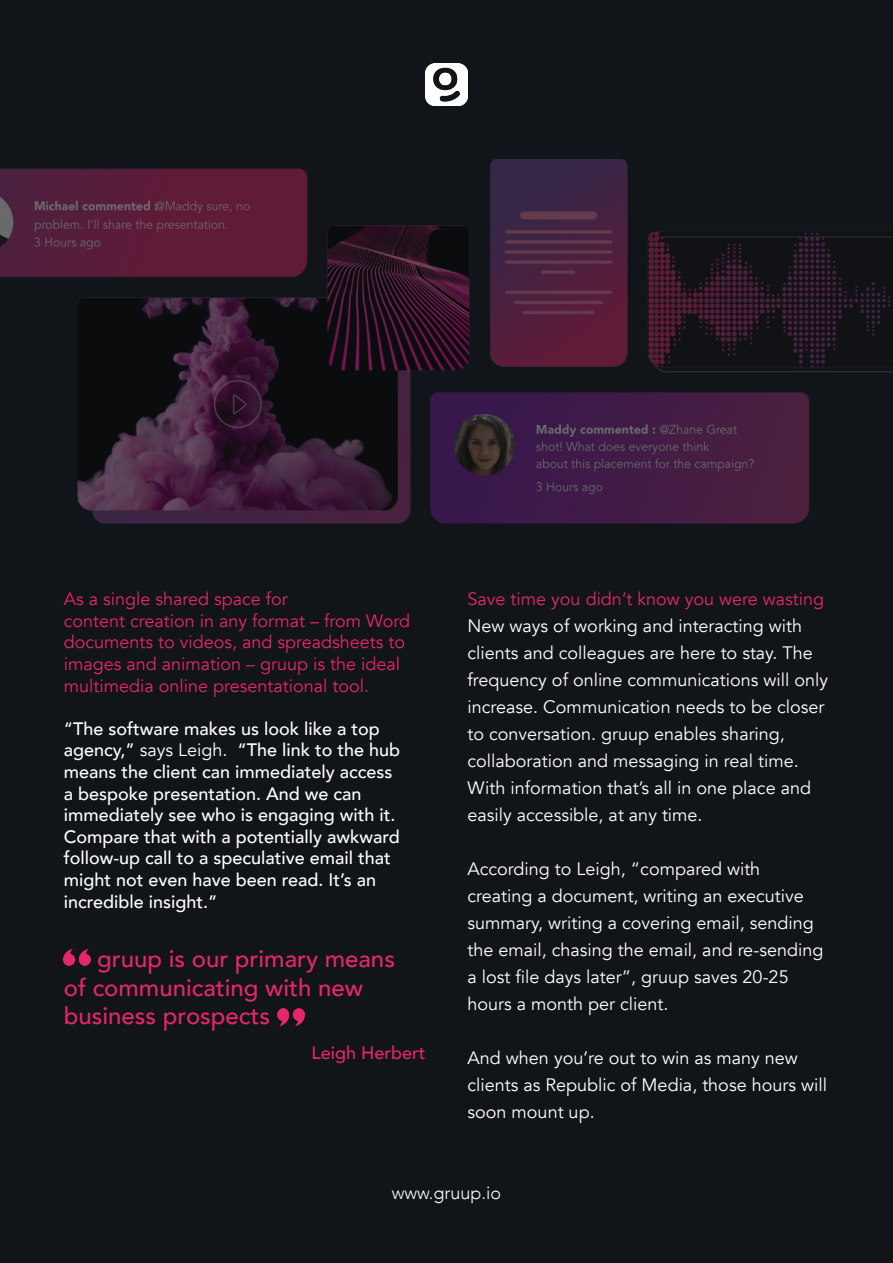
<style>
.page{position:relative;width:893px;height:1263px;background:#111418}
.page>*{position:absolute;margin:0;border:0;box-sizing:border-box;transform-origin:0 0}
.t1{font:500 24px/28.8px "Avenir";color:#e4276b}
.t2{font:18px/27px "Avenir";color:#fff}
.t3{font:500 18px/21.6px "Avenir";color:#fff}
.t4{font:18px/21.6px "Avenir";color:#e4276b}
.t5{font:500 18px "Avenir";color:#e4276b}
.t6{font:300 18px "Avenir";color:#fff}
.s1{font-weight:400}
</style>
<div class="page">
<img style="left:64px;top:950px;width:26px;height:16px">
<img style="left:278px;top:1009px;width:26px;height:16px">
<img style="left:0;top:160px;width:893px;height:364px">
<img style="left:425px;top:64px;width:42px;height:42px">
<p class="t4" style="left:64px;top:588px;width:348px">As a single shared space for<br>content creation in any format – from Word documents to videos, and spreadsheets to images and animation – gruup is the ideal multimedia online presentational tool.</p>
<p class="t3" style="left:64px;top:717px;width:338px">“The software makes us look like a top agency,” <span class="s1">says Leigh.</span> “The link to the hub means the client can immediately access a bespoke presentation. And we can immediately see who is engaging with it.<br>Compare that with a potentially awkward follow-up call to a speculative email that might not even have been read. It’s an incredible insight.”</p>
<p class="t1" style="left:64px;top:943px;width:333px;text-indent:33px">gruup is our primary means of communicating with new business prospects</p>
<p class="t5" style="left:311px;top:1037px;width:116px">Leigh Herbert</p>
<p class="t4" style="left:468px;top:588px;width:358px">Save time you didn’t know you were wasting</p>
<p class="t2" style="left:468px;top:613px;width:362px">New ways of working and interacting with clients and colleagues are here to stay. The frequency of online communications will only increase. Communication needs to be closer</p>
<p class="t2" style="left:468px;top:721px;width:345px">to conversation. gruup enables sharing, collaboration and messaging in real time.<br>With information that’s all in one place and easily accessible, at any time.</p>
<p class="t2" style="left:468px;top:856px;width:357px">According to Leigh, “compared with creating a document, writing an executive summary, writing a covering email, sending the email, chasing the email, and re-sending a lost file days later”, gruup saves 20-25 hours a month per client.</p>
<p class="t2" style="left:468px;top:1045px;width:361px">And when you’re out to win as many new clients as Republic of Media, those hours will soon mount up.</p>
<p class="t6" style="left:392px;top:1182px;width:111px">www.gruup.io</p>
</div>
